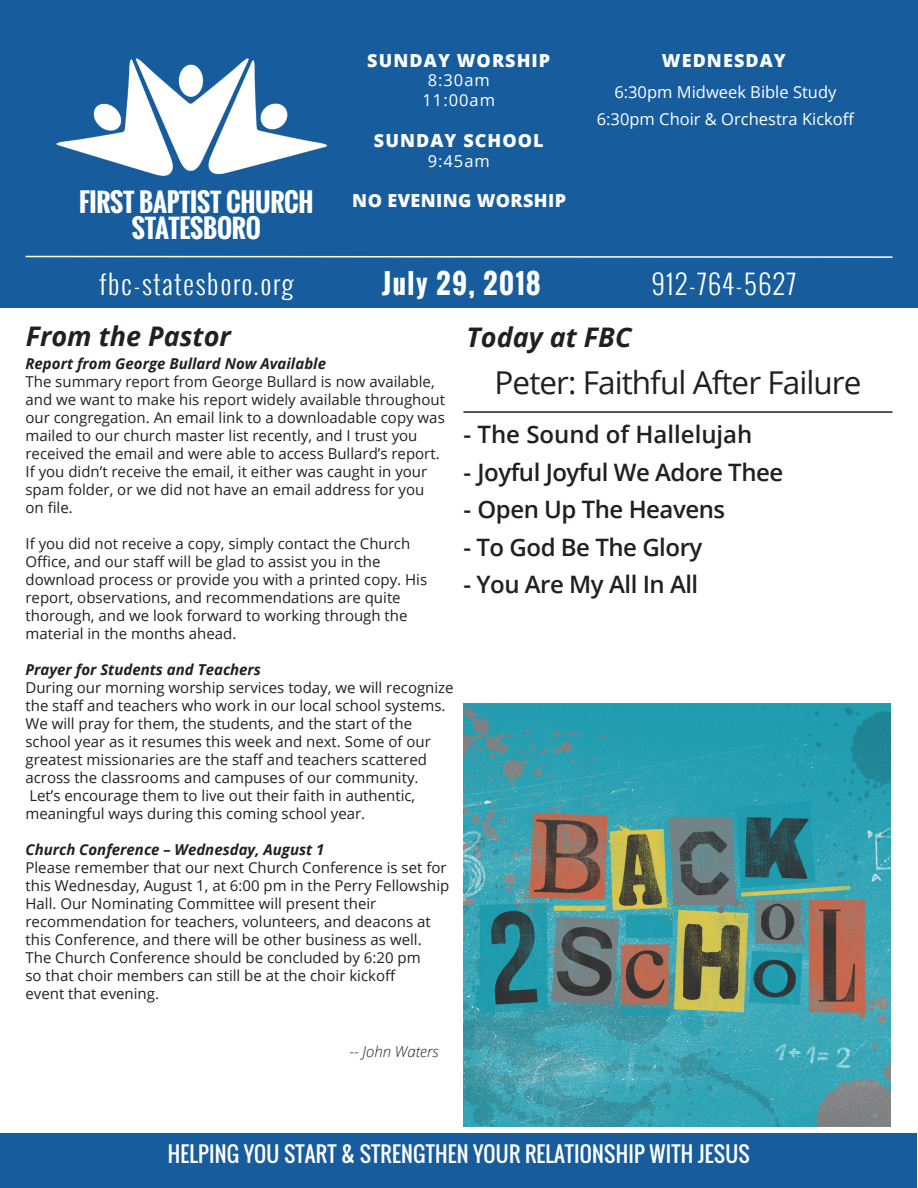
<style>
.page{position:relative;width:918px;height:1188px;background:#fff}
.page>*{position:absolute;margin:0;border:0;box-sizing:border-box;transform-origin:0 0}
.t1{font:31.5px "Open Sans";letter-spacing:-.03em;color:#231f20}
.t2{font:300 27px "Oswald";letter-spacing:.06em;color:#fff}
.t3{font:italic 700 27px "Open Sans";color:#231f20}
.t4{font:700 27px "Oswald";letter-spacing:.06em;color:#fff}
.t5{font:700 25.5px "Oswald";letter-spacing:-.01em;color:#fff}
.t6{font:600 24px "Open Sans";letter-spacing:-.02em;color:#231f20}
.t7{font:600 24px "Open Sans";color:#231f20}
.t8{font:21px "Oswald";letter-spacing:.01em;color:#fff}
.t9{font:800 18px "Open Sans";letter-spacing:.06em;color:#fff}
.t10{font:800 18px "Open Sans";letter-spacing:.02em;color:#fff}
.t11{font:16.5px "Open Sans";color:#fff}
.t12{font:15px/18px "Open Sans";color:#231f20}
.t13{font:italic 700 15px "Open Sans";color:#231f20}
.t14{font:italic 300 15px "Open Sans";color:#231f20}
</style>
<div class="page">
<div style="left:0;top:0;width:918px;height:307px;background:#175d9e"></div>
<div style="left:1px;top:1133px;width:916px;height:54px;background:#175d9e"></div>
<img style="left:56px;top:58px;width:272px;height:118px">
<svg style="left:25px;top:255px;width:868px;height:3px"></svg>
<img style="left:464px;top:703px;width:426px;height:424px">
<hr style="left:464px;top:411px;width:428px;height:2px;background:#231f20">
<p class="t9" style="left:367px;top:46px;width:185px">SUNDAY WORSHIP</p>
<p class="t9" style="left:662px;top:46px;width:125px">WEDNESDAY</p>
<p class="t11" style="left:428px;top:69px;width:64px">8:30am</p>
<p class="t11" style="left:423px;top:89px;width:74px">11:00am</p>
<p class="t9" style="left:374px;top:127px;width:171px">SUNDAY SCHOOL</p>
<p class="t11" style="left:428px;top:150px;width:64px">9:45am</p>
<p class="t10" style="left:352px;top:187px;width:215px">NO EVENING WORSHIP</p>
<p class="t11" style="left:614px;top:81px;width:224px">6:30pm Midweek Bible Study</p>
<p class="t11" style="left:597px;top:108px;width:259px">6:30pm Choir &amp; Orchestra Kickoff</p>
<p class="t5" style="left:79px;top:183px;width:236px">FIRST BAPTIST CHURCH</p>
<p class="t5" style="left:132px;top:209px;width:130px">STATESBORO</p>
<p class="t2" style="left:99px;top:265px;width:195px">fbc-statesboro.org</p>
<p class="t2" style="left:652px;top:265px;width:146px">912-764-5627</p>
<p class="t3" style="left:467px;top:318px;width:166px">Today at FBC</p>
<p class="t4" style="left:382px;top:263px;width:160px">July 29, 2018</p>
<p class="t3" style="left:26px;top:317px;width:207px">From the Pastor</p>
<p class="t13" style="left:26px;top:353px;width:302px">Report from George Bullard Now Available</p>
<p class="t12" style="left:26px;top:372px;width:421px">The summary report from George Bullard is now available, and we want to make his report widely available throughout our congregation. An email link to a downloadable copy was mailed to our church master list recently, and I trust you received the email and were able to access Bullard’s report.<br>If you didn’t receive the email, it either was caught in your spam folder, or we did not have an email address for you</p>
<p class="t12" style="left:26px;top:498px;width:49px">on file.</p>
<p class="t12" style="left:26px;top:534px;width:386px">If you did not receive a copy, simply contact the Church</p>
<p class="t12" style="left:26px;top:552px;width:357px">Office, and our staff will be glad to assist you in the</p>
<p class="t12" style="left:26px;top:570px;width:403px">download process or provide you with a printed copy. His report, observations, and recommendations are quite</p>
<p class="t12" style="left:26px;top:606px;width:384px">thorough, and we look forward to working through the</p>
<p class="t12" style="left:26px;top:624px;width:212px">material in the months ahead.</p>
<p class="t13" style="left:26px;top:659px;width:237px">Prayer for Students and Teachers</p>
<p class="t12" style="left:26px;top:678px;width:430px">During our morning worship services today, we will recognize the staff and teachers who work in our local school systems.<br>We will pray for them, the students, and the start of the school year as it resumes this week and next. Some of our greatest missionaries are the staff and teachers scattered across the classrooms and campuses of our community.</p>
<p class="t12" style="left:26px;top:786px;width:391px">Let’s encourage them to live out their faith in authentic, meaningful ways during this coming school year.</p>
<p class="t13" style="left:26px;top:839px;width:301px">Church Conference – Wednesday, August 1</p>
<p class="t12" style="left:26px;top:858px;width:425px">Please remember that our next Church Conference is set for this Wednesday, August 1, at 6:00 pm in the Perry Fellowship<br>Hall. Our Nominating Committee will present their</p>
<p class="t12" style="left:26px;top:912px;width:407px">recommendation for teachers, volunteers, and deacons at this Conference, and there will be other business as well.</p>
<p class="t12" style="left:26px;top:948px;width:397px">The Church Conference should be concluded by 6:20 pm</p>
<p class="t12" style="left:26px;top:966px;width:372px">so that choir members can still be at the choir kickoff</p>
<p class="t12" style="left:26px;top:984px;width:135px">event that evening.</p>
<p class="t1" style="left:495px;top:361px;width:368px">Peter: Faithful After Failure</p>
<p class="t7" style="left:464px;top:418px;width:290px">- The Sound of Hallelujah</p>
<p class="t6" style="left:464px;top:455px;width:321px">- Joyful Joyful We Adore Thee</p>
<p class="t6" style="left:464px;top:493px;width:263px">- Open Up The Heavens</p>
<p class="t6" style="left:464px;top:530px;width:240px">- To God Be The Glory</p>
<p class="t6" style="left:464px;top:568px;width:236px">- You Are My All In All</p>
<p class="t14" style="left:350px;top:1042px;width:91px">-- John Waters</p>
<p class="t8" style="left:168px;top:1138px;width:583px">HELPING YOU START &amp; STRENGTHEN YOUR RELATIONSHIP WITH JESUS</p>
</div>
